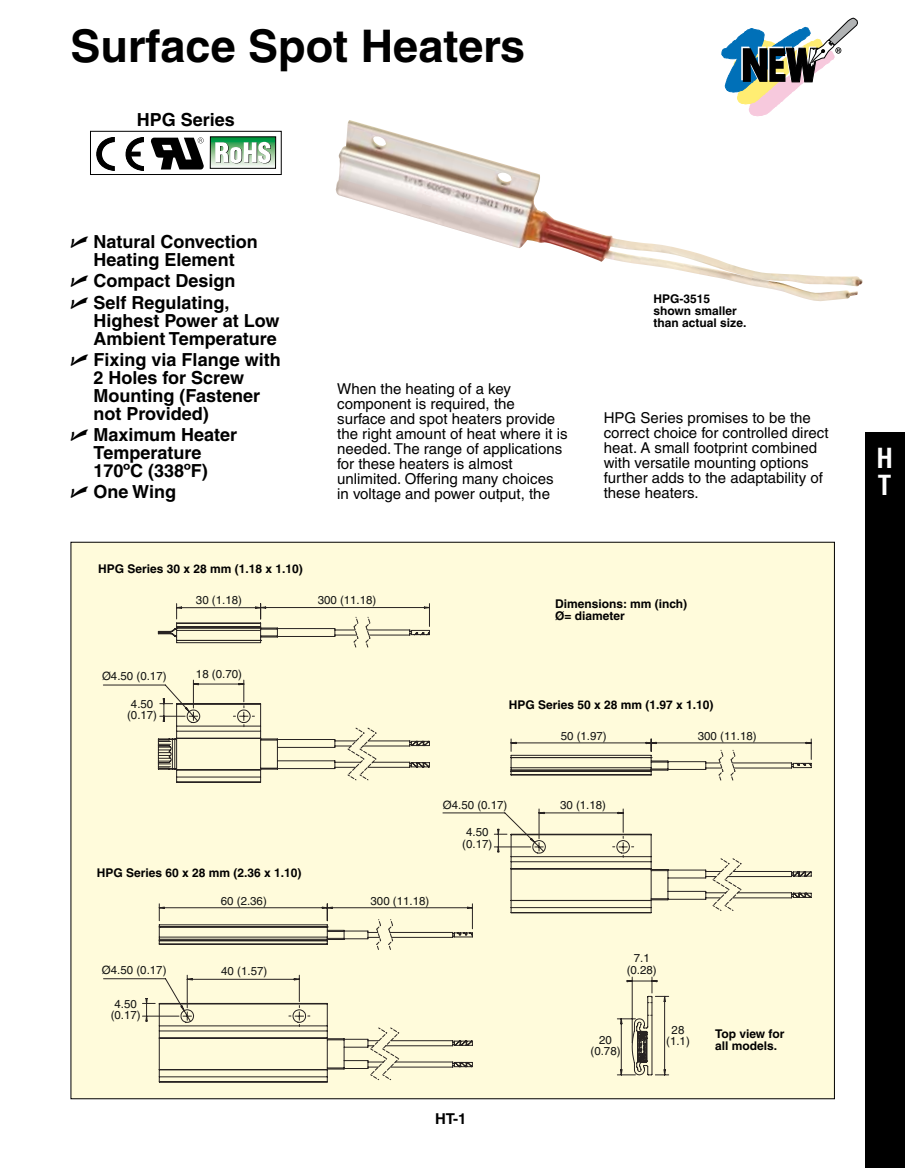
<style>
.page{position:relative;width:905px;height:1168px;background:#fff}
.page>*{position:absolute;margin:0;border:0;box-sizing:border-box;transform-origin:0 0}
.t1{font:700 45px "Helvetica";color:#000}
.t2{font:700 condensed 27px/27px "Helvetica";color:#fff}
.t3{font:700 18px/18px "Helvetica";color:#000}
.t4{font:15px/15px "Helvetica";color:#000}
.t5{font:700 15px "Helvetica";color:#000}
.t6{font:700 12px/12px "Helvetica";color:#000}
.t7{font:11.55px/11.6px "Helvetica";color:#111211;text-align:center}
.s1{font-family:"Universal Newswith Comm Pi";font-weight:400}
</style>
<div class="page">
<div style="left:865px;top:432px;width:39px;height:736px;background:#000"></div>
<svg style="left:721px;top:17px;width:137px;height:100px"></svg>
<div style="left:71px;top:542px;width:763px;height:556px;background:#fffbdb"></div>
<img style="left:336px;top:120px;width:526px;height:181px">
<svg style="left:103px;top:603px;width:327px;height:83px"></svg>
<svg style="left:158px;top:622px;width:272px;height:81px"></svg>
<svg style="left:157px;top:703px;width:273px;height:80px"></svg>
<svg style="left:507px;top:738px;width:305px;height:176px"></svg>
<svg style="left:149px;top:903px;width:323px;height:179px"></svg>
<svg style="left:617px;top:976px;width:53px;height:100px"></svg>
<svg style="left:151px;top:137px;width:53px;height:32px"></svg>
<div style="left:90px;top:131px;width:191px;height:44px;border:1px solid #000"></div>
<svg style="left:97px;top:137px;width:47px;height:34px"></svg>
<hr style="left:127px;top:152px;width:14px;height:4px;background:#000">
<svg style="left:212px;top:138px;width:62px;height:29px"></svg>
<div style="left:210px;top:136px;width:66px;height:33px;border:1px solid #000"></div>
<svg style="left:215px;top:142px;width:56px;height:21px"></svg>
<h1 class="t1" style="left:71px;top:18px;width:456px">Surface Spot Heaters</h1>
<p class="t3" style="left:137px;top:110px;width:100px">HPG Series</p>
<p class="t3" style="left:71px;top:233px;width:189px;text-align:center"><span class="s1">U</span> Natural Convection<br>Heating Element</p>
<p class="t3" style="left:71px;top:270px;width:167px;line-height:21px"><span class="s1">U</span> Compact Design<br><span class="s1">U</span> Self Regulating,</p>
<p class="t3" style="left:94px;top:311px;width:187px">Highest Power at Low<br>Ambient Temperature</p>
<p class="t3" style="left:94px;top:350px;width:189px;text-indent:-23px"><span class="s1">U</span> Fixing via Flange with<br>2 Holes for Screw<br>Mounting (Fastener not Provided)</p>
<p class="t3" style="left:94px;top:425px;width:145px;text-indent:-23px"><span class="s1">U</span> Maximum Heater<br>Temperature<br>170ºC (338ºF)</p>
<p class="t3" style="left:71px;top:482px;width:107px"><span class="s1">U</span> One Wing</p>
<p class="t7" style="left:187px;top:362px;width:47px">30 (1.18)</p>
<p class="t7" style="left:93px;top:439px;width:66px">Ø4.50 (0.17)</p>
<p class="t7" style="left:187px;top:437px;width:47px">18 (0.70)</p>
<p class="t7" style="left:118px;top:467px;width:32px">4.50 (0.17)</p>
<p class="t6" style="left:98px;top:562px;width:206px">HPG Series 30 x 28 mm (1.18 x 1.10)</p>
<p class="t4" style="left:337px;top:381px;width:232px">When the heating of a key component is required, the<br>surface and spot heaters provide the right amount of heat where it is needed. The range of applications for these heaters is almost unlimited. Offering many choices in voltage and power output, the</p>
<p class="t6" style="left:653px;top:292px;width:95px">HPG-3515 shown smaller than actual size.</p>
<p class="t4" style="left:603px;top:410px;width:226px">HPG Series promises to be the correct choice for controlled direct heat. A small footprint combined with versatile mounting options further adds to the adaptability of these heaters.</p>
<p class="t7" style="left:667px;top:446px;width:60px">300 (11.18)</p>
<p class="t7" style="left:196px;top:594px;width:47px">30 (1.18)</p>
<p class="t7" style="left:318px;top:594px;width:60px">300 (11.18)</p>
<p class="t7" style="left:102px;top:670px;width:66px">Ø4.50 (0.17)</p>
<p class="t7" style="left:196px;top:668px;width:47px">18 (0.70)</p>
<p class="t7" style="left:127px;top:698px;width:32px">4.50 (0.17)</p>
<p class="t6" style="left:555px;top:598px;width:134px">Dimensions: mm (inch)<br>Ø= diameter</p>
<p class="t6" style="left:508px;top:698px;width:206px">HPG Series 50 x 28 mm (1.97 x 1.10)</p>
<p class="t7" style="left:560px;top:730px;width:47px">50 (1.97)</p>
<p class="t7" style="left:697px;top:730px;width:60px">300 (11.18)</p>
<p class="t6" style="left:97px;top:867px;width:206px">HPG Series 60 x 28 mm (2.36 x 1.10)</p>
<p class="t7" style="left:102px;top:964px;width:66px">Ø4.50 (0.17)</p>
<p class="t7" style="left:111px;top:998px;width:32px">4.50 (0.17)</p>
<p class="t7" style="left:221px;top:895px;width:47px">60 (2.36)</p>
<p class="t7" style="left:221px;top:965px;width:47px">40 (1.57)</p>
<p class="t7" style="left:443px;top:799px;width:66px">Ø4.50 (0.17)</p>
<p class="t7" style="left:462px;top:826px;width:32px">4.50 (0.17)</p>
<p class="t7" style="left:370px;top:895px;width:60px">300 (11.18)</p>
<p class="t7" style="left:560px;top:799px;width:47px">30 (1.18)</p>
<p class="t7" style="left:626px;top:952px;width:32px">7.1 (0.28)</p>
<p class="t7" style="left:671px;top:1023px;width:14px">28</p>
<p class="t7" style="left:599px;top:1034px;width:14px">20</p>
<p class="t7" style="left:666px;top:1035px;width:25px">(1.1)</p>
<p class="t7" style="left:590px;top:1045px;width:32px">(0.78)</p>
<p class="t7" style="left:579px;top:1049px;width:47px">40 (1.57)</p>
<p class="t6" style="left:715px;top:1028px;width:71px">Top view for all models.</p>
<p class="t5" style="left:435px;top:1110px;width:33px">HT-1</p>
<h2 class="t2" style="left:876px;top:445px;width:18px">H<br>T</h2>
</div>
